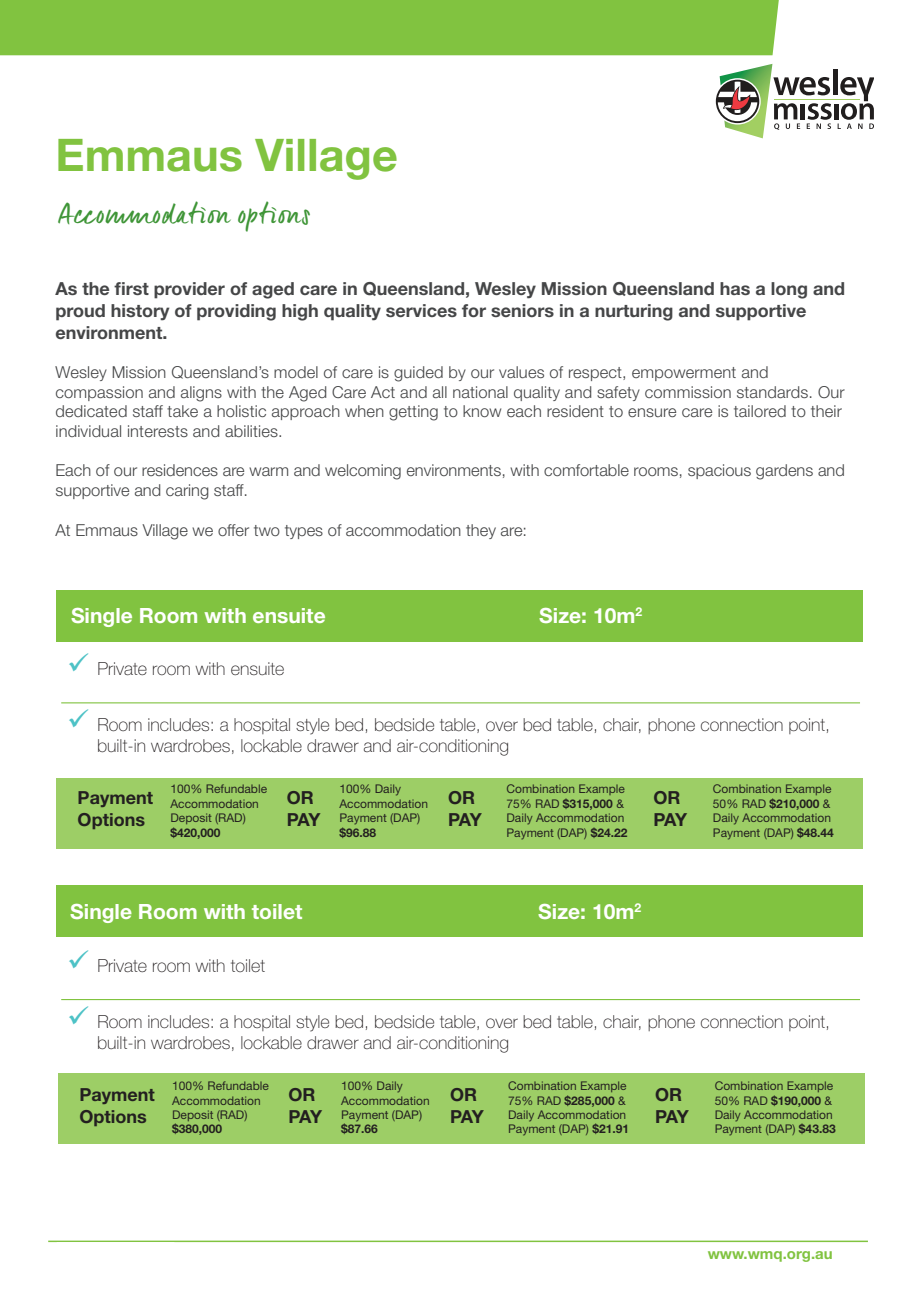
<style>
.page{position:relative;width:919px;height:1289px;background:#fff}
.page>*{position:absolute;margin:0;border:0;box-sizing:border-box;transform-origin:0 0}
.t1{font:700 45px "Helvetica Neue LT Std";color:#81c340}
.t2{font:25.5px "Epistula";letter-spacing:.05em;color:#3f9537}
.t3{font:700 21px "Helvetica Neue LT Std";color:#fff}
.t4{font:100 18px/21.6px "Helvetica Neue LT Std";color:#231f20}
.t5{font:700 18px/21.6px "Helvetica Neue LT Std";color:#454647}
.t6{font:700 18px/21.6px "Helvetica Neue LT Std";color:#231f20}
.t7{font:300 16.5px/19.5px "Helvetica Neue LT Std";letter-spacing:.01em;color:#454647}
.t8{font:700 15px "Helvetica Neue LT Std";color:#81c340}
.t9{font:12px/14.4px "Helvetica Neue LT Std";color:#231f20}
.t10{font:700 12px "Helvetica Neue LT Std";color:#231f20}
.s1{color:#4dc2c6}
.s2{font-weight:700}
</style>
<div class="page">
<hr style="left:834px;top:104px;width:4px;height:15px;background:#211e1e">
<hr style="left:833px;top:69px;width:4px;height:26px;background:#211e1e">
<svg style="left:837px;top:77px;width:36px;height:52px"></svg>
<hr style="left:774px;top:99px;width:85px;height:1px;background:#a2cf61">
<svg style="left:715px;top:64px;width:116px;height:74px"></svg>
<div style="left:0;top:0;width:778px;height:55px;background:#81c340"></div>
<hr style="left:48px;top:1240px;width:819px;height:1px;background:#81c340">
<div style="left:57px;top:1241px;width:117px;height:47px;background:#fff;border:2px solid #fff"></div>
<div style="left:56px;top:778px;width:806px;height:70px;background:#9dce66"></div>
<hr style="left:61px;top:702px;width:400px;height:1px;background:#81c340">
<hr style="left:461px;top:702px;width:398px;height:1px;background:#81c340">
<div style="left:56px;top:590px;width:806px;height:51px;background:#81c340"></div>
<div style="left:56px;top:885px;width:806px;height:52px;background:#81c340"></div>
<div style="left:58px;top:1073px;width:806px;height:71px;background:#9dce66"></div>
<hr style="left:61px;top:998px;width:400px;height:2px;background:#81c340">
<hr style="left:461px;top:998px;width:398px;height:2px;background:#81c340">
<h1 class="t1" style="left:56px;top:127px;width:344px">Emmaus Village</h1>
<h2 class="t2" style="left:58px;top:199px;width:254px">Accommodation options</h2>
<p class="t5" style="left:56px;top:278px;width:791px">As the first provider of aged care in Queensland, Wesley Mission Queensland has a long and proud history of providing high quality services for seniors in a nurturing and supportive environment.</p>
<p class="t7" style="left:56px;top:362px;width:790px">Wesley Mission Queensland’s model of care is guided by our values of respect, empowerment and compassion and aligns with the Aged Care Act and all national quality and safety commission standards. Our dedicated staff take a holistic approach when getting to know each resident to ensure care is tailored to their individual interests and abilities.</p>
<p class="t7" style="left:56px;top:460px;width:790px">Each of our residences are warm and welcoming environments, with comfortable rooms, spacious gardens and supportive and caring staff.</p>
<p class="t7" style="left:56px;top:519px;width:473px">At Emmaus Village we offer two types of accommodation they are:</p>
<p class="t3" style="left:71px;top:603px;width:256px">Single Room with ensuite</p>
<p class="t3" style="left:539px;top:603px;width:104px">Size: 10m<sup>2</sup></p>
<p class="t4" style="left:67px;top:658px;width:219px"><span class="s1">✓</span> Private room with ensuite</p>
<p class="t4" style="left:97px;top:713px;width:734px;text-indent:-30px"><span class="s1">✓</span> Room includes: a hospital style bed, bedside table, over bed table, chair, phone connection point, built-in wardrobes, lockable drawer and air-conditioning</p>
<p class="t6" style="left:78px;top:786px;width:77px">Payment<br>Options</p>
<p class="t9" style="left:170px;top:781px;width:98px">100% Refundable<br>Accommodation<br>Deposit (RAD)</p>
<p class="t10" style="left:170px;top:825px;width:52px">$420,000</p>
<p class="t6" style="left:287px;top:786px;width:35px">OR<br>PAY</p>
<p class="t6" style="left:448px;top:786px;width:35px">OR<br>PAY</p>
<p class="t9" style="left:713px;top:781px;width:122px">Combination Example<br>50% RAD <span class="s2">$210,000</span> &amp;<br>Daily Accommodation<br>Payment (DAP) <span class="s2">$48.44</span></p>
<p class="t9" style="left:506px;top:781px;width:122px">Combination Example<br>75% RAD <span class="s2">$315,000</span> &amp;<br>Daily Accommodation<br>Payment (DAP) <span class="s2">$24.22</span></p>
<p class="t9" style="left:339px;top:781px;width:90px">100% Daily<br>Accommodation<br>Payment (DAP)</p>
<p class="t10" style="left:339px;top:825px;width:38px">$96.88</p>
<p class="t6" style="left:653px;top:786px;width:35px">OR<br>PAY</p>
<p class="t3" style="left:70px;top:898px;width:234px">Single Room with toilet</p>
<p class="t3" style="left:538px;top:898px;width:104px">Size: 10m<sup>2</sup></p>
<p class="t4" style="left:67px;top:954px;width:199px"><span class="s1">✓</span> Private room with toilet</p>
<p class="t4" style="left:97px;top:1010px;width:734px;text-indent:-30px"><span class="s1">✓</span> Room includes: a hospital style bed, bedside table, over bed table, chair, phone connection point, built-in wardrobes, lockable drawer and air-conditioning</p>
<p class="t6" style="left:79px;top:1083px;width:77px">Payment<br>Options</p>
<p class="t9" style="left:172px;top:1078px;width:98px">100% Refundable<br>Accommodation<br>Deposit (RAD)</p>
<p class="t10" style="left:172px;top:1121px;width:52px">$380,000</p>
<p class="t6" style="left:288px;top:1083px;width:35px">OR<br>PAY</p>
<p class="t6" style="left:450px;top:1083px;width:35px">OR<br>PAY</p>
<p class="t9" style="left:714px;top:1078px;width:122px">Combination Example<br>50% RAD <span class="s2">$190,000</span> &amp;<br>Daily Accommodation<br>Payment (DAP) <span class="s2">$43.83</span></p>
<p class="t9" style="left:508px;top:1078px;width:122px">Combination Example<br>75% RAD <span class="s2">$285,000</span> &amp;<br>Daily Accommodation<br>Payment (DAP) <span class="s2">$21.91</span></p>
<p class="t9" style="left:341px;top:1078px;width:90px">100% Daily<br>Accommodation<br>Payment (DAP)</p>
<p class="t10" style="left:341px;top:1121px;width:38px">$87.66</p>
<p class="t6" style="left:655px;top:1083px;width:35px">OR<br>PAY</p>
<p class="t8" style="left:707px;top:1244px;width:126px">www.wmq.org.au</p>
</div>
